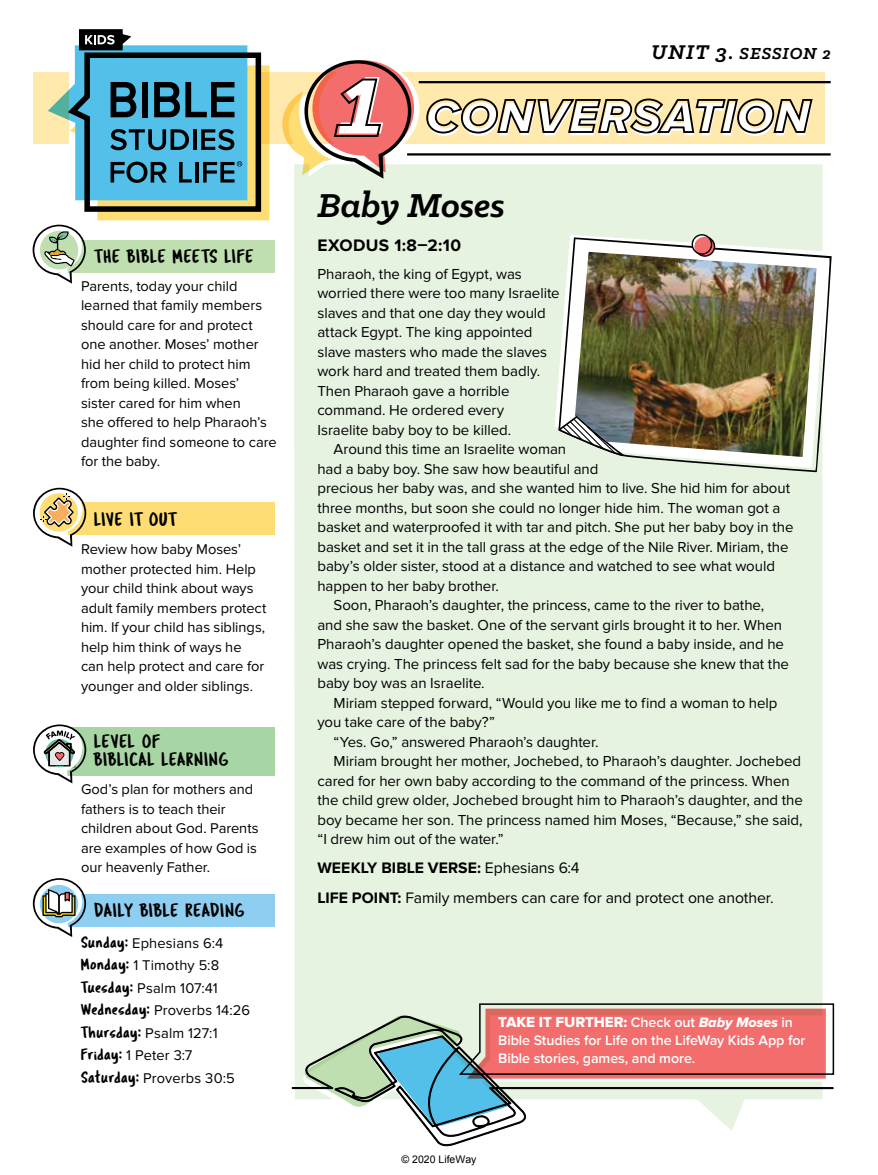
<style>
.page{position:relative;width:878px;height:1175px;background:#fff}
.page>*{position:absolute;margin:0;border:0;box-sizing:border-box;transform-origin:0 0}
.t1{font:italic 700 37.5px "Klinic Slab";letter-spacing:-.005em;color:#000}
.t2{font:19.5px/18.8px "Tragic Marker";letter-spacing:.03em;color:#000}
.t3{font:19.5px "Tragic Marker";letter-spacing:.01em;color:#000}
.t4{font:italic 700 18px "Klinic Slab";letter-spacing:.05em;color:#000}
.t5{font:700 17.25px "Proxima Nova";letter-spacing:.02em;color:#000}
.t6{font:15.75px/29.1px "Proxima Nova";letter-spacing:-.005em;color:#000}
.t7{font:15px/19.5px "Proxima Nova";letter-spacing:-.005em;color:#000}
.t8{font:15px "Proxima Nova Extrabld";letter-spacing:-.005em;color:#fff}
.t9{font:14.7px/19.5px "Proxima Nova";color:#000}
.t10{font:600 14.25px/18px "Proxima Nova";letter-spacing:-.005em;color:#fff}
.t11{font:10.5px "Arial";color:#000}
.s1{font-size:22.5px}
.s2{font-family:"Tragic Marker";font-size:16.5px}
.s3{font-weight:700}
.s4{font-family:"Proxima Nova";font-weight:600;font-size:14.25px}
.s5{font-family:"Proxima Nova Extrabld It";font-size:14.25px}
</style>
<div class="page">
<div style="left:294px;top:164px;width:528px;height:851px;background:#e7f3e1"></div>
<div style="left:59px;top:240px;width:215px;height:33px;background:#c0dfb1"></div>
<div style="left:59px;top:894px;width:215px;height:33px;background:#8dcef1"></div>
<div style="left:59px;top:726px;width:215px;height:49px;background:#a7d6a4"></div>
<div style="left:59px;top:502px;width:215px;height:33px;background:#fedd75"></div>
<div style="left:258px;top:73px;width:566px;height:71px;background:#ffe9ad"></div>
<svg style="left:282px;top:60px;width:132px;height:119px"></svg>
<hr style="left:418px;top:81px;width:412px;height:2px;background:#000">
<hr style="left:407px;top:153px;width:423px;height:2px;background:#000">
<svg style="left:303px;top:1002px;width:531px;height:87px;background:#ceb1a4"></svg>
<svg style="left:292px;top:1015px;width:541px;height:131px"></svg>
<svg style="left:426px;top:98px;width:387px;height:38px"></svg>
<svg style="left:33px;top:878px;width:53px;height:59px"></svg>
<svg style="left:33px;top:487px;width:53px;height:59px"></svg>
<svg style="left:554px;top:235px;width:269px;height:233px"></svg>
<svg style="left:558px;top:237px;width:273px;height:235px"></svg>
<svg style="left:558px;top:416px;width:17px;height:40px"></svg>
<svg style="left:691px;top:234px;width:24px;height:18px"></svg>
<svg style="left:694px;top:237px;width:21px;height:19px"></svg>
<img style="left:575px;top:252px;width:241px;height:205px">
<svg style="left:33px;top:724px;width:53px;height:59px"></svg>
<svg style="left:32px;top:29px;width:237px;height:254px"></svg>
<p class="t4" style="left:651px;top:42px;width:181px"><span class="s1">UNIT 3.</span> SESSION 2</p>
<h2 class="t2" style="left:94px;top:246px;width:161px">THE BIBLE MEETS LIFE</h2>
<p class="t9" style="left:81px;top:276px;width:197px">Parents, today your child learned that family members should care for and protect one another. Moses’ mother hid her child to protect him from being killed. Moses’ sister cared for him when<br>she offered to help Pharaoh’s daughter find someone to care for the baby.</p>
<h2 class="t3" style="left:94px;top:507px;width:84px">LIVE IT OUT</h2>
<p class="t9" style="left:81px;top:539px;width:187px">Review how baby Moses’ mother protected him. Help your child think about ways adult family members protect him. If your child has siblings, help him think of ways he can help protect and care for younger and older siblings.</p>
<h2 class="t2" style="left:94px;top:731px;width:136px">LEVEL OF<br>BIBLICAL LEARNING</h2>
<p class="t9" style="left:81px;top:779px;width:179px">God’s plan for mothers and fathers is to teach their children about God. Parents are examples of how God is our heavenly Father.</p>
<h2 class="t2" style="left:94px;top:900px;width:152px">DAILY BIBLE READING</h2>
<p class="t9" style="left:81px;top:931px;width:170px;line-height:22.5px"><span class="s2">Sunday:</span> Ephesians 6:4<br><span class="s2">Monday:</span> 1 Timothy 5:8<br><span class="s2">Tuesday:</span> Psalm 107:41<br><span class="s2">Wednesday:</span> Proverbs 14:26<br><span class="s2">Thursday:</span> Psalm 127:1<br><span class="s2">Friday:</span> 1 Peter 3:7<br><span class="s2">Saturday:</span> Proverbs 30:5</p>
<h1 class="t1" style="left:317px;top:181px;width:189px">Baby Moses</h1>
<p class="t5" style="left:317px;top:235px;width:145px">EXODUS 1:8–2:10</p>
<p class="t7" style="left:317px;top:264px;width:244px">Pharaoh, the king of Egypt, was worried there were too many Israelite slaves and that one day they would attack Egypt. The king appointed slave masters who made the slaves work hard and treated them badly.<br>Then Pharaoh gave a horrible command. He ordered every<br>Israelite baby boy to be killed.</p>
<p class="t7" style="left:333px;top:439px;width:234px">Around this time an Israelite woman</p>
<p class="t7" style="left:317px;top:459px;width:282px">had a baby boy. She saw how beautiful and</p>
<p class="t7" style="left:317px;top:478px;width:474px">precious her baby was, and she wanted him to live. She hid him for about</p>
<p class="t7" style="left:317px;top:498px;width:464px">three months, but soon she could no longer hide him. The woman got a</p>
<p class="t7" style="left:317px;top:517px;width:477px">basket and waterproofed it with tar and pitch. She put her baby boy in the</p>
<p class="t7" style="left:317px;top:537px;width:472px">basket and set it in the tall grass at the edge of the Nile River. Miriam, the</p>
<p class="t7" style="left:317px;top:556px;width:459px">baby’s older sister, stood at a distance and watched to see what would</p>
<p class="t7" style="left:317px;top:576px;width:181px">happen to her baby brother.</p>
<p class="t7" style="left:333px;top:595px;width:432px">Soon, Pharaoh’s daughter, the princess, came to the river to bathe,</p>
<p class="t7" style="left:317px;top:615px;width:466px">and she saw the basket. One of the servant girls brought it to her. When</p>
<p class="t7" style="left:317px;top:634px;width:468px">Pharaoh’s daughter opened the basket, she found a baby inside, and he</p>
<p class="t7" style="left:317px;top:654px;width:473px">was crying. The princess felt sad for the baby because she knew that the</p>
<p class="t7" style="left:317px;top:673px;width:167px">baby boy was an Israelite.</p>
<p class="t7" style="left:333px;top:693px;width:445px">Miriam stepped forward, “Would you like me to find a woman to help</p>
<p class="t7" style="left:317px;top:712px;width:179px">you take care of the baby?”</p>
<p class="t7" style="left:333px;top:732px;width:265px">“Yes. Go,” answered Pharaoh’s daughter.</p>
<p class="t7" style="left:333px;top:751px;width:469px">Miriam brought her mother, Jochebed, to Pharaoh’s daughter. Jochebed</p>
<p class="t7" style="left:317px;top:771px;width:474px">cared for her own baby according to the command of the princess. When</p>
<p class="t7" style="left:317px;top:790px;width:487px">the child grew older, Jochebed brought him to Pharaoh’s daughter, and the</p>
<p class="t7" style="left:317px;top:810px;width:486px">boy became her son. The princess named him Moses, “Because,” she said,</p>
<p class="t7" style="left:317px;top:829px;width:188px">“I drew him out of the water.”</p>
<p class="t6" style="left:317px;top:854px;width:456px"><span class="s3">WEEKLY BIBLE VERSE:</span> Ephesians 6:4<br><span class="s3">LIFE POINT:</span> Family members can care for and protect one another.</p>
<p class="t8" style="left:498px;top:1013px;width:296px">TAKE IT FURTHER: <span class="s4">Check out</span> <span class="s5">Baby Moses</span> <span class="s4">in</span></p>
<p class="t10" style="left:498px;top:1031px;width:309px">Bible Studies for Life on the LifeWay Kids App for<br>Bible stories, games, and more.</p>
<p class="t11" style="left:401px;top:1152px;width:76px">© 2020 LifeWay</p>
</div>
